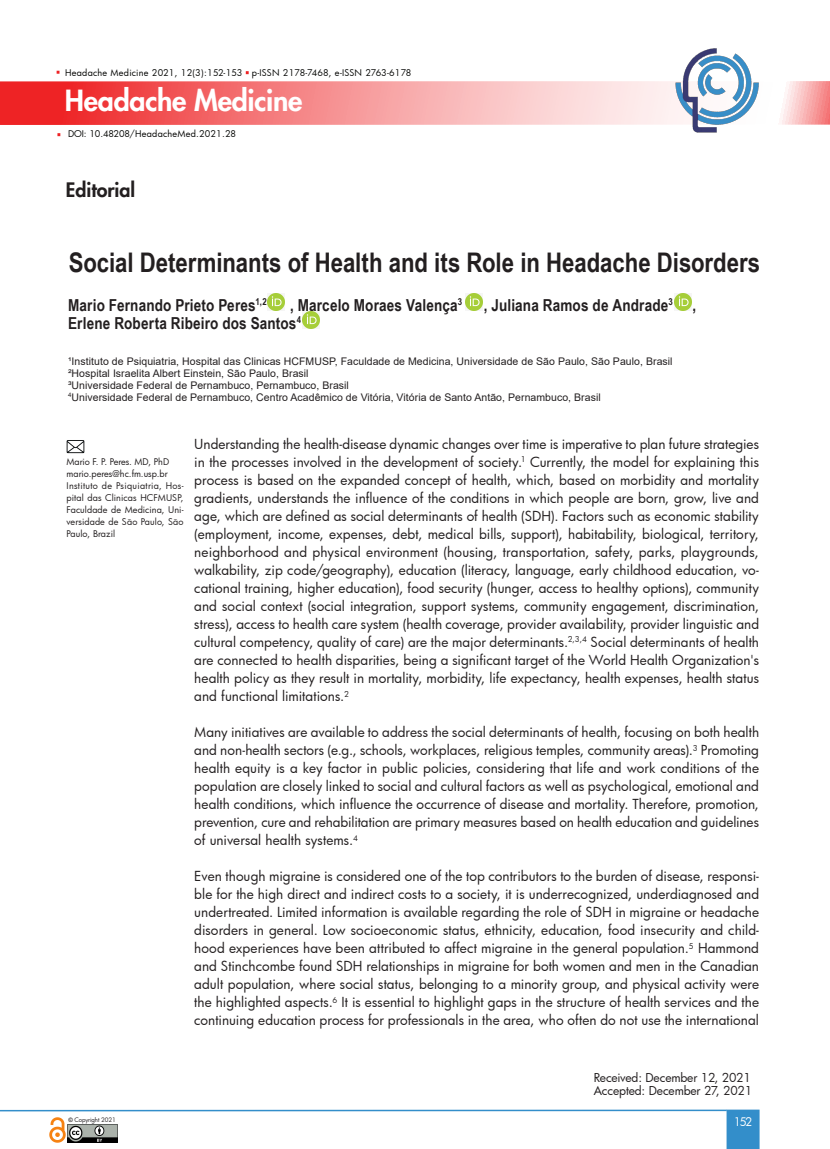
<style>
.page{position:relative;width:830px;height:1149px;background:#fff}
.page>*{position:absolute;margin:0;border:0;box-sizing:border-box;transform-origin:0 0}
.t1{font:800 28.5px "Futura";letter-spacing:-.01em;color:#fff}
.t2{font:700 27px "Arial Narrow";color:#231f20}
.t3{font:800 19.5px "Futura";color:#231f20}
.t4{font:700 16.5px "Arial Narrow";letter-spacing:.01em;color:#231f20}
.texto{font:13.5px/18px "Futura";letter-spacing:.005em;color:#231f20;text-align:justify}
.texto-2{font:12px "Futura";letter-spacing:-.01em;color:#231f20}
.t5{font:11.55px "Futura";color:#fff}
.texto-3{font:10.5px "Arial";letter-spacing:.005em;color:#231f20}
.texto-4{font:9px/12px "Futura";letter-spacing:.005em;color:#231f20;text-align:justify}
.t6{font:9px "Futura";letter-spacing:.03em;color:#040503}
.t7{font:6px "Futura";letter-spacing:-.015em;color:#231f20}
.s1{font-style:inherit}
.s2{font-family:"Arial";font-weight:700}
</style>
<div class="page">
<svg style="left:0;top:81px;width:829px;height:44px;background:#f69394"></svg>
<svg style="left:726px;top:1109px;width:33px;height:39px"></svg>
<hr style="left:0;top:1109px;width:726px;height:1px;background:#338eca">
<img style="left:67px;top:1124px;width:50px;height:18px">
<img style="left:49px;top:1117px;width:17px;height:25px">
<img style="left:674px;top:48px;width:85px;height:85px">
<img style="left:268px;top:294px;width:17px;height:17px">
<img style="left:465px;top:294px;width:17px;height:17px">
<img style="left:674px;top:294px;width:16px;height:17px">
<img style="left:302px;top:312px;width:17px;height:17px">
<img style="left:67px;top:440px;width:18px;height:14px">
<p class="t6" style="left:65px;top:66px;width:348px">Headache Medicine 2021, 12(3):152-153 p-ISSN 2178-7468, e-ISSN 2763-6178</p>
<h1 class="t1" style="left:65px;top:83px;width:239px">Headache Medicine</h1>
<p class="t6" style="left:68px;top:127px;width:169px"><span class="s1">DOI: 10.48208/</span>HeadacheMed.2021.28</p>
<p class="t3" style="left:66px;top:178px;width:71px">Editorial</p>
<p class="t2" style="left:69px;top:242px;width:692px">Social Determinants of Health and its Role in Headache Disorders</p>
<p class="t4" style="left:68px;top:292px;width:200px">Mario Fernando Prieto Peres<sup>1,2</sup></p>
<p class="t4" style="left:290px;top:292px;width:173px">, Marcelo Moraes Valença<sup>3</sup></p>
<p class="t4" style="left:483px;top:292px;width:214px">, Juliana Ramos de Andrade<sup>3</sup> ,</p>
<p class="t4" style="left:68px;top:310px;width:234px">Erlene Roberta Ribeiro dos Santos<sup>4</sup></p>
<p class="texto-3" style="left:68px;top:354px;width:605px">¹Instituto de Psiquiatria, Hospital das Clinicas HCFMUSP, Faculdade de Medicina, Universidade de São Paulo, São Paulo, Brasil</p>
<p class="texto-3" style="left:68px;top:366px;width:242px">²Hospital Israelita Albert Einstein, São Paulo, Brasil</p>
<p class="texto-3" style="left:68px;top:378px;width:282px">³Universidade Federal de Pernambuco, Pernambuco, Brasil</p>
<p class="texto-3" style="left:68px;top:390px;width:534px"><sup>4</sup>Universidade Federal de Pernambuco, Centro Acadêmico de Vitória, Vitória de Santo Antão, Pernambuco, Brasil</p>
<p class="texto" style="left:194px;top:434px;width:566px">Understanding the health-disease dynamic changes over time is imperative to plan future strategies in the processes involved in the development of society.<sup>1</sup> Currently, the model for explaining this process is based on the expanded concept of health, which, based on morbidity and mortality gradients, understands the influence of the conditions in which people are born, grow, live and age, which are defined as social determinants of health (SDH). Factors such as economic stability (employment, income, expenses, debt, medical bills, support), habitability, biological, territory, neighborhood and physical environment (housing, transportation, safety, parks, playgrounds, walkability, zip code/geography), education (literacy, language, early childhood education, vo&shy;cational training, higher education), food security (hunger, access to healthy options), community and social context (social integration, support systems, community engagement, discrimination, stress), access to health care system (health coverage, provider availability, provider linguistic and cultural competency, quality of care) are the major determinants.<sup>2,3,4</sup> Social determinants of health are connected to health disparities, being a significant target of the World Health Organization's health policy as they result in mortality, morbidity, life expectancy, health expenses, health status and functional limitations.<sup>2</sup></p>
<p class="texto" style="left:194px;top:722px;width:566px">Many initiatives are available to address the social determinants of health, focusing on both health and non-health sectors (e.g., schools, workplaces, religious temples, community areas).<sup>3</sup> Promoting health equity is a key factor in public policies, considering that life and work conditions of the population are closely linked to social and cultural factors as well as psychological, emotional and health conditions, which influence the occurrence of disease and mortality. Therefore, promotion, prevention, cure and rehabilitation are primary measures based on health education and guidelines of universal health systems.<sup>4</sup></p>
<p class="texto" style="left:194px;top:866px;width:566px">Even though migraine is considered one of the top contributors to the burden of disease, responsi&shy;ble for the high direct and indirect costs to a society, it is underrecognized, underdiagnosed and undertreated. Limited information is available regarding the role of SDH in migraine or headache disorders in general. Low socioeconomic status, ethnicity, education, food insecurity and child&shy;hood experiences have been attributed to affect migraine in the general population.<sup>5</sup> Hammond and Stinchcombe found SDH relationships in migraine for both women and men in the Canadian adult population, where social status, belonging to a minority group, and physical activity were the highlighted aspects.<sup>6</sup> It is essential to highlight gaps in the structure of health services and the continuing education process for professionals in the area, who often do not use the international</p>
<p class="texto-4" style="left:67px;top:455px;width:104px">Mario F. P. Peres. MD, PhD</p>
<p class="texto-4" style="left:67px;top:467px;width:103px">mario.peres@hc.fm.usp.br</p>
<p class="texto-4" style="left:67px;top:479px;width:118px">Instituto de Psiquiatria, Hos&shy;pital das Clinicas HCFMUSP, Faculdade de Medicina, Uni&shy;versidade de São Paulo, São Paulo, Brazil</p>
<p class="t7" style="left:68px;top:1114px;width:49px"><span class="s2">©</span> Copyright 2021</p>
<p class="texto-2" style="left:593px;top:1068px;width:158px">Received: December 12, 2021</p>
<p class="texto-2" style="left:593px;top:1082px;width:160px">Accepted: December 27, 2021</p>
<p class="t5" style="left:733px;top:1113px;width:20px">152</p>
</div>
